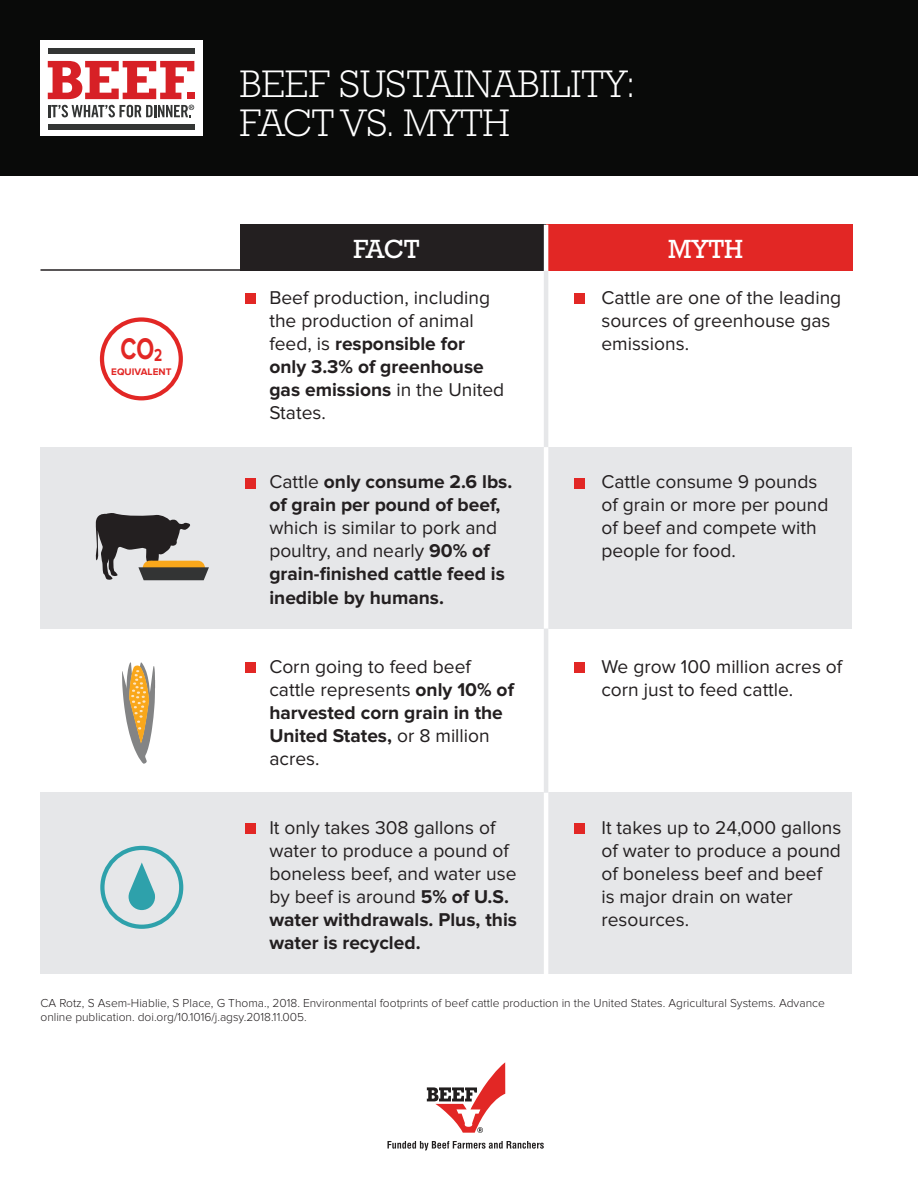
<style>
.page{position:relative;width:918px;height:1188px;background:#fff}
.page>*{position:absolute;margin:0;border:0;box-sizing:border-box;transform-origin:0 0}
.t1{font:300 39px/39px "Rockwell Std";color:#fff}
.t2{font:700 31.05px "Proxima Nova";color:#e22725;scale:.75 1}
.t3{font:26.7px "Rockwell Std";color:#fff}
.t4{font:19.2px/23.1px "Proxima Nova";color:#231f20}
.t5{font:700 19.2px/23.1px "Proxima Nova";color:#231f20}
.t6{font:300 12px/14.4px "Proxima Nova";color:#231f20}
.t7{font:700 9.9px "Proxima Nova";color:#e22725}
.s1{font-size:18.15px}
.s2{color:#231f20}
.s3{font-weight:700}
.s4{font-weight:400}
.s5{color:#e22725}
</style>
<div class="page">
<div style="left:241px;top:225px;width:305px;height:46px;background:#231f20"></div>
<hr style="left:40px;top:269px;width:504px;height:2px;background:#231f20">
<div style="left:40px;top:793px;width:812px;height:181px;background:#e6e7e9"></div>
<div style="left:40px;top:447px;width:812px;height:182px;background:#e6e7e9"></div>
<div style="left:546px;top:225px;width:306px;height:46px;background:#e22725"></div>
<div style="left:0;top:0;width:918px;height:176px;background:#090a09"></div>
<div style="left:40px;top:40px;width:163px;height:96px;background:#fff"></div>
<svg style="left:48px;top:61px;width:146px;height:38px"></svg>
<div style="left:187px;top:93px;width:7px;height:6px;background:#d72026"></div>
<div style="left:48px;top:48px;width:146px;height:6px;background:#333534"></div>
<div style="left:48px;top:124px;width:146px;height:6px;background:#333534"></div>
<svg style="left:48px;top:105px;width:146px;height:12px"></svg>
<div style="left:245px;top:294px;width:11px;height:10px;background:#e22725"></div>
<div style="left:245px;top:478px;width:11px;height:10px;background:#e22725"></div>
<div style="left:245px;top:663px;width:11px;height:10px;background:#e22725"></div>
<div style="left:245px;top:824px;width:11px;height:10px;background:#e22725"></div>
<div style="left:575px;top:294px;width:10px;height:10px;background:#e22725"></div>
<div style="left:575px;top:478px;width:10px;height:10px;background:#e22725"></div>
<div style="left:575px;top:663px;width:10px;height:10px;background:#e22725"></div>
<div style="left:575px;top:824px;width:10px;height:10px;background:#e22725"></div>
<svg style="left:427px;top:1062px;width:78px;height:71px"></svg>
<svg style="left:387px;top:1141px;width:157px;height:9px"></svg>
<svg style="left:95px;top:513px;width:114px;height:68px"></svg>
<div style="left:100px;top:317px;width:83px;height:83px;border:4px solid #e22725;border-radius:50%"></div>
<svg style="left:122px;top:662px;width:34px;height:102px"></svg>
<svg style="left:129px;top:862px;width:26px;height:48px"></svg>
<div style="left:100px;top:846px;width:83px;height:83px;border:4px solid #2ea1ab;border-radius:50%"></div>
<hr style="left:544px;top:225px;width:4px;height:762px;background:#fff">
<hr style="left:544px;top:271px;width:4px;height:176px;background:#e6e7e9">
<hr style="left:544px;top:629px;width:4px;height:164px;background:#e6e7e9">
<h2 class="t2" style="left:120px;top:331px;width:57px">CO<span class="s1">2</span></h2>
<p class="t7" style="left:111px;top:366px;width:62px">EQUIVALENT</p>
<h1 class="t1" style="left:240px;top:64px;width:397px">BEEF SUSTAINABILITY:<br>FACT VS. MYTH</h1>
<h3 class="t3" style="left:338px;top:233px;width:83px"><span class="s2">..</span>FACT</h3>
<p class="t4" style="left:269px;top:287px;width:236px">Beef production, including the production of animal feed, is <span class="s3">responsible for only 3.3% of greenhouse gas emissions</span> in the United<br>States.</p>
<p class="t5" style="left:269px;top:471px;width:245px"><span class="s4">Cattle</span> only consume 2.6 lbs. of grain per pound of beef,</p>
<p class="t5" style="left:269px;top:517px;width:237px"><span class="s4">which is similar to pork and poultry, and nearly</span> 90% of grain-finished cattle feed is inedible by humans.</p>
<p class="t4" style="left:269px;top:656px;width:246px">Corn going to feed beef cattle represents <span class="s3">only 10% of harvested corn grain in the<br>United States,</span> or 8 million acres.</p>
<p class="t4" style="left:269px;top:817px;width:249px">It only takes 308 gallons of water to produce a pound of boneless beef, and water use by beef is around <span class="s3">5% of U.S. water withdrawals. Plus, this water is recycled.</span></p>
<h3 class="t3" style="left:668px;top:233px;width:92px">MYTH<span class="s5">..</span></h3>
<p class="t4" style="left:601px;top:287px;width:241px">Cattle are one of the leading sources of greenhouse gas emissions.</p>
<p class="t4" style="left:601px;top:471px;width:229px">Cattle consume 9 pounds of grain or more per pound of beef and compete with people for food.</p>
<p class="t4" style="left:601px;top:656px;width:242px">We grow 100 million acres of corn just to feed cattle.</p>
<p class="t4" style="left:601px;top:817px;width:242px">It takes up to 24,000 gallons of water to produce a pound of boneless beef and beef<br>is major drain on water resources.</p>
<p class="t6" style="left:40px;top:996px;width:786px">CA Rotz, S Asem-Hiablie, S Place, G Thoma., 2018. Environmental footprints of beef cattle production in the United States. Agricultural Systems. Advance online publication. doi.org/10.1016/j.agsy.2018.11.005.</p>
</div>
